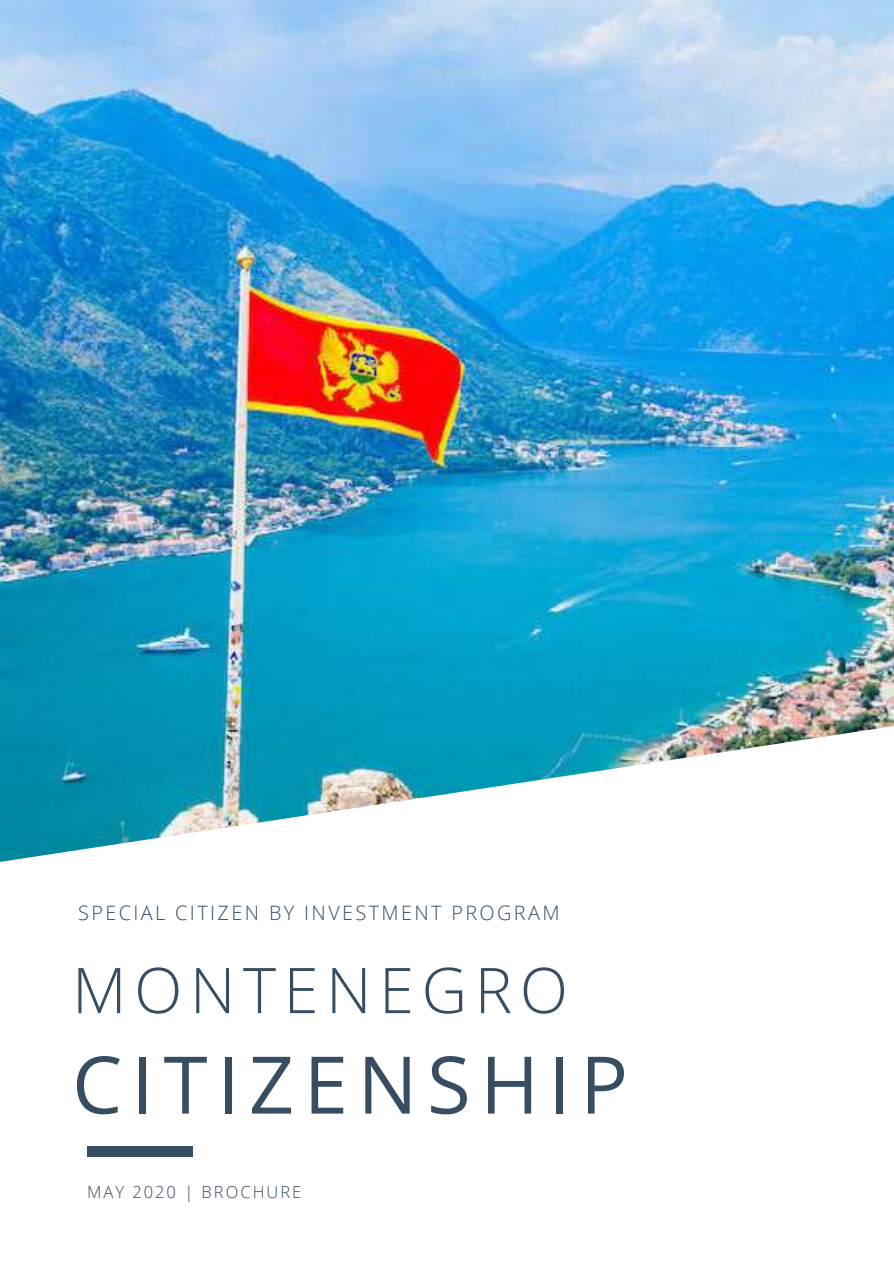
<style>
.page{position:relative;width:894px;height:1264px;background:#fff}
.page>*{position:absolute;margin:0;border:0;box-sizing:border-box;transform-origin:0 0}
.t1{font:79.5px "Open Sans";letter-spacing:.12em;color:#364d62}
.t2{font:300 63px "Open Sans";letter-spacing:.12em;color:#364d62}
.t3{font:300 19.8px "Open Sans";letter-spacing:.12em;color:#364d62}
.t4{font:300 16.5px "Open Sans";letter-spacing:.12em;color:#364d62}
</style>
<div class="page">
<img style="left:0;top:0;width:893px;height:862px">
<div style="left:87px;top:1145px;width:106px;height:11px;background:#364d62"></div>
<p class="t3" style="left:78px;top:898px;width:483px">SPECIAL CITIZEN BY INVESTMENT PROGRAM</p>
<h2 class="t2" style="left:72px;top:945px;width:497px">MONTENEGRO</h2>
<h1 class="t1" style="left:72px;top:1028px;width:557px">CITIZENSHIP</h1>
<p class="t4" style="left:87px;top:1180px;width:216px">MAY 2020 | BROCHURE</p>
</div>
